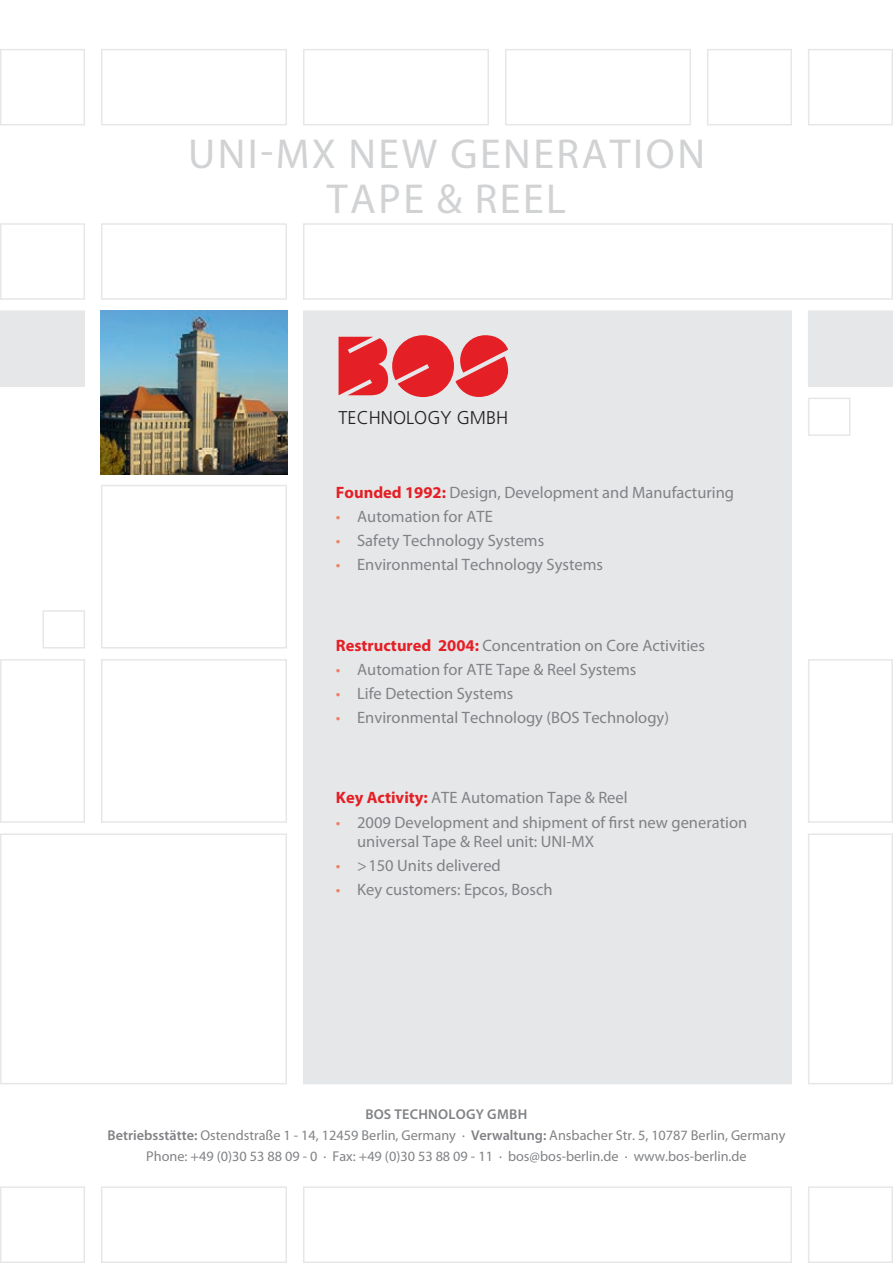
<style>
.page{position:relative;width:893px;height:1263px;background:#fff}
.page>*{position:absolute;margin:0;border:0;box-sizing:border-box;transform-origin:0 0}
.t1{font:42px/45px "Myriad Pro";letter-spacing:.06em;color:#d1d2d4;text-align:center}
.t2{font:300 18.45px "Frutiger LT Std";color:#231f20}
.t3{font:16.5px/19.8px "Myriad Pro";color:#808285}
.t4{font:14.25px/21px "Myriad Pro";color:#808285;text-align:center}
.s1{font-weight:700;color:#e41f25}
.s2{color:#ee8265}
.s3{font-weight:600}
</style>
<div class="page">
<div style="left:0;top:1186px;width:85px;height:77px;border:2px solid #e6e7e9"></div>
<div style="left:303px;top:1186px;width:489px;height:77px;border:2px solid #e6e7e9"></div>
<div style="left:0;top:223px;width:85px;height:77px;border:2px solid #e6e7e9"></div>
<svg style="left:101px;top:223px;width:186px;height:77px"></svg>
<svg style="left:303px;top:223px;width:590px;height:77px"></svg>
<div style="left:101px;top:485px;width:186px;height:163px;border:2px solid #e6e7e9"></div>
<div style="left:43px;top:610px;width:42px;height:38px;border:2px solid #e6e7e9"></div>
<svg style="left:0;top:659px;width:85px;height:164px"></svg>
<div style="left:303px;top:310px;width:489px;height:774px;background:#e6e7e9"></div>
<div style="left:808px;top:49px;width:85px;height:76px;border:2px solid #e6e7e9"></div>
<div style="left:0;top:49px;width:85px;height:76px;border:2px solid #e6e7e9"></div>
<div style="left:707px;top:49px;width:85px;height:76px;border:2px solid #e6e7e9"></div>
<svg style="left:505px;top:49px;width:186px;height:77px"></svg>
<svg style="left:303px;top:49px;width:186px;height:77px"></svg>
<svg style="left:101px;top:49px;width:186px;height:77px"></svg>
<div style="left:808px;top:1186px;width:85px;height:77px;border:2px solid #e6e7e9"></div>
<div style="left:808px;top:398px;width:42px;height:38px;border:2px solid #e6e7e9"></div>
<svg style="left:808px;top:659px;width:85px;height:164px"></svg>
<div style="left:809px;top:311px;width:83px;height:75px;background:#e6e7e9"></div>
<div style="left:808px;top:310px;width:85px;height:77px;border:2px solid #e6e7e9"></div>
<svg style="left:808px;top:833px;width:85px;height:251px"></svg>
<div style="left:101px;top:1186px;width:186px;height:77px;border:2px solid #e6e7e9"></div>
<div style="left:101px;top:659px;width:186px;height:164px;border:2px solid #e6e7e9"></div>
<svg style="left:0;top:833px;width:287px;height:251px"></svg>
<div style="left:1px;top:311px;width:83px;height:75px;background:#e6e7e9"></div>
<div style="left:0;top:310px;width:85px;height:77px;border:2px solid #e6e7e9"></div>
<img style="left:101px;top:310px;width:186px;height:164px">
<svg style="left:339px;top:335px;width:169px;height:62px"></svg>
<h1 class="t1" style="left:188px;top:130px;width:518px">UNI-MX NEW GENERATION<br>TAPE &amp; REEL</h1>
<p class="t2" style="left:339px;top:407px;width:171px">TECHNOLOGY GMBH</p>
<p class="t3" style="left:336px;top:482px;width:400px"><span class="s1">Founded 1992:</span> Design, Development and Manufacturing</p>
<p class="t3" style="left:336px;top:506px;width:158px"><span class="s2">•</span> Automation for ATE</p>
<p class="t3" style="left:336px;top:530px;width:210px"><span class="s2">•</span> Safety Technology Systems</p>
<p class="t3" style="left:336px;top:554px;width:269px"><span class="s2">•</span> Environmental Technology Systems</p>
<p class="t3" style="left:336px;top:635px;width:371px"><span class="s1">Restructured 2004:</span> Concentration on Core Activities</p>
<p class="t3" style="left:336px;top:659px;width:302px"><span class="s2">•</span> Automation for ATE Tape &amp; Reel Systems</p>
<p class="t3" style="left:336px;top:683px;width:179px"><span class="s2">•</span> Life Detection Systems</p>
<p class="t3" style="left:336px;top:707px;width:335px"><span class="s2">•</span> Environmental Technology (BOS Technology)</p>
<p class="t3" style="left:336px;top:788px;width:293px"><span class="s1">Key Activity:</span> ATE Automation Tape &amp; Reel</p>
<p class="t3" style="left:357px;top:812px;width:392px;text-indent:-21px"><span class="s2">•</span> 2009 Development and shipment of first new generation universal Tape &amp; Reel unit: UNI-MX</p>
<p class="t3" style="left:336px;top:856px;width:166px"><span class="s2">•</span> &gt;150 Units delivered</p>
<p class="t3" style="left:336px;top:880px;width:218px"><span class="s2">•</span> Key customers: Epcos, Bosch</p>
<p class="t4" style="left:108px;top:1103px;width:679px"><span class="s3">BOS TECHNOLOGY GMBH<br>Betriebsstätte:</span> Ostendstraße 1 - 14, 12459 Berlin, Germany · <span class="s3">Verwaltung:</span> Ansbacher Str. 5, 10787 Berlin, Germany<br>Phone: +49 (0)30 53 88 09 - 0 · Fax: +49 (0)30 53 88 09 - 11 · bos@bos-berlin.de · www.bos-berlin.de</p>
</div>
